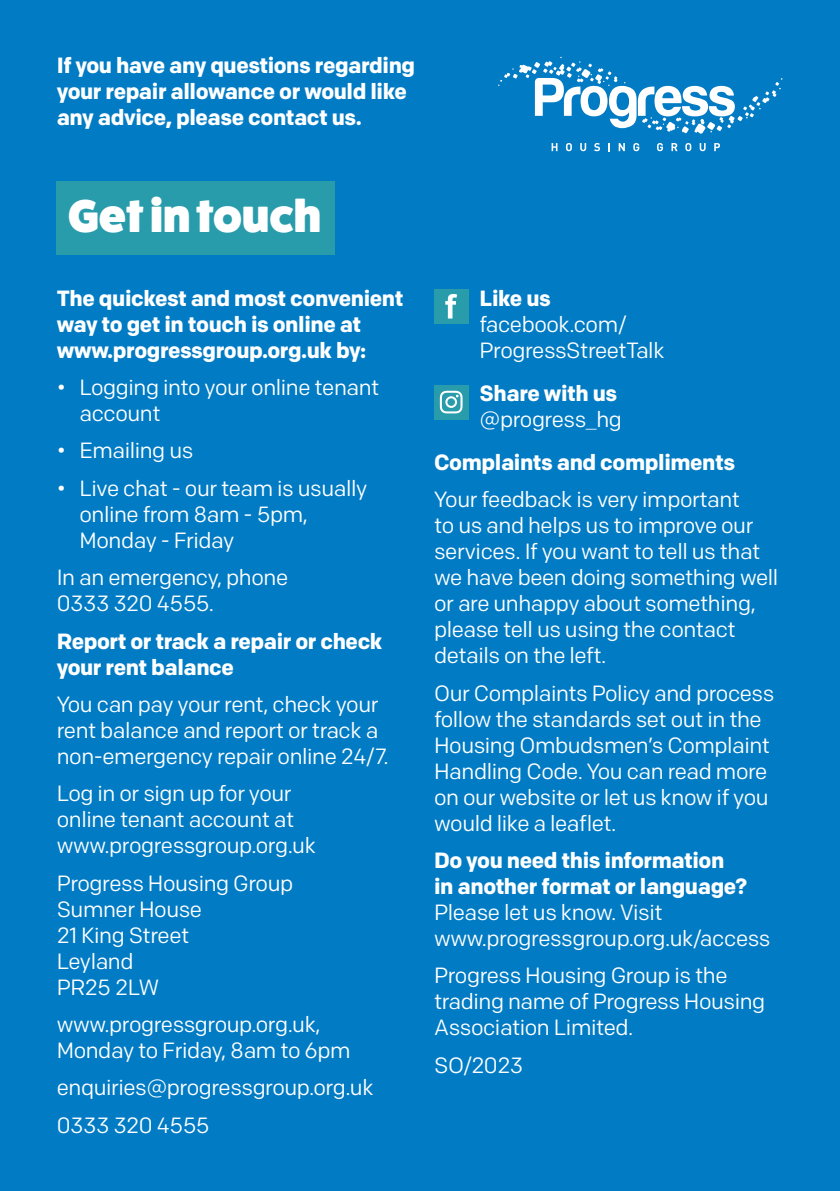
<style>
.page{position:relative;width:840px;height:1191px;background:#fff}
.page>*{position:absolute;margin:0;border:0;box-sizing:border-box;transform-origin:0 0}
.t1{font:800 46px "Fat Frank";color:#fff}
.t2{font:22px/26px "Colfax";letter-spacing:-.02em;color:#fff}
.t3{font:700 22px/26px "Colfax";letter-spacing:-.02em;color:#fff}
</style>
<div class="page">
<div style="left:0;top:0;width:839px;height:1191px;background:#007bc4"></div>
<svg style="left:551px;top:143px;width:6px;height:8px"></svg>
<svg style="left:565px;top:143px;width:6px;height:8px"></svg>
<svg style="left:580px;top:143px;width:6px;height:8px"></svg>
<svg style="left:594px;top:143px;width:5px;height:8px"></svg>
<svg style="left:618px;top:143px;width:6px;height:8px"></svg>
<svg style="left:633px;top:143px;width:6px;height:8px"></svg>
<svg style="left:657px;top:143px;width:5px;height:8px"></svg>
<svg style="left:671px;top:143px;width:6px;height:8px"></svg>
<svg style="left:685px;top:143px;width:6px;height:8px"></svg>
<svg style="left:699px;top:143px;width:6px;height:8px"></svg>
<svg style="left:714px;top:143px;width:5px;height:8px"></svg>
<svg style="left:498px;top:57px;width:284px;height:77px"></svg>
<div style="left:57px;top:181px;width:277px;height:74px;background:#299cac"></div>
<div style="left:434px;top:289px;width:34px;height:34px;background:#299cac"></div>
<svg style="left:445px;top:294px;width:12px;height:24px"></svg>
<div style="left:434px;top:385px;width:34px;height:34px;background:#299cac"></div>
<svg style="left:439px;top:391px;width:23px;height:22px"></svg>
<p class="t3" style="left:57px;top:52px;width:360px">If you have any questions regarding your repair allowance or would like any advice, please contact us.</p>
<h1 class="t1" style="left:68px;top:190px;width:254px">Get in touch</h1>
<p class="t3" style="left:57px;top:285px;width:348px">The quickest and most convenient way to get in touch is online at www.progressgroup.org.uk by:</p>
<p class="t2" style="left:79px;top:374px;width:301px;text-indent:-23px">• Logging into your online tenant account</p>
<p class="t2" style="left:57px;top:437px;width:138px">• Emailing us</p>
<p class="t2" style="left:79px;top:475px;width:289px;text-indent:-23px">• Live chat - our team is usually online from 8am - 5pm,<br>Monday - Friday</p>
<p class="t2" style="left:57px;top:564px;width:233px">In an emergency, phone<br>0333 320 4555.</p>
<p class="t3" style="left:57px;top:627px;width:327px">Report or track a repair or check your rent balance</p>
<p class="t2" style="left:57px;top:691px;width:333px">You can pay your rent, check your rent balance and report or track a non-emergency repair online 24/7.</p>
<p class="t2" style="left:57px;top:780px;width:260px">Log in or sign up for your online tenant account at www.progressgroup.org.uk</p>
<p class="t2" style="left:57px;top:870px;width:238px">Progress Housing Group<br>Sumner House<br>21 King Street<br>Leyland<br>PR25 2LW</p>
<p class="t2" style="left:57px;top:1011px;width:295px">www.progressgroup.org.uk,<br>Monday to Friday, 8am to 6pm</p>
<p class="t2" style="left:57px;top:1068px;width:318px;line-height:37.4px">enquiries@progressgroup.org.uk<br>0333 320 4555</p>
<p class="t3" style="left:479px;top:285px;width:73px">Like us</p>
<p class="t2" style="left:479px;top:311px;width:186px">facebook.com/<br>ProgressStreetTalk</p>
<p class="t3" style="left:479px;top:380px;width:139px">Share with us</p>
<p class="t2" style="left:479px;top:406px;width:144px">@progress_hg</p>
<p class="t3" style="left:434px;top:449px;width:302px">Complaints and compliments</p>
<p class="t2" style="left:434px;top:486px;width:345px">Your feedback is very important<br>to us and helps us to improve our services. If you want to tell us that we have been doing something well or are unhappy about something, please tell us using the contact details on the left.</p>
<p class="t2" style="left:434px;top:680px;width:341px">Our Complaints Policy and process follow the standards set out in the<br>Housing Ombudsmen’s Complaint<br>Handling Code. You can read more on our website or let us know if you would like a leaflet.</p>
<p class="t3" style="left:434px;top:847px;width:314px">Do you need this information in another format or language?</p>
<p class="t2" style="left:434px;top:899px;width:337px">Please let us know. Visit www.progressgroup.org.uk/access</p>
<p class="t2" style="left:434px;top:962px;width:332px">Progress Housing Group is the trading name of Progress Housing<br>Association Limited.</p>
<p class="t2" style="left:434px;top:1052px;width:90px">SO/2023</p>
</div>
